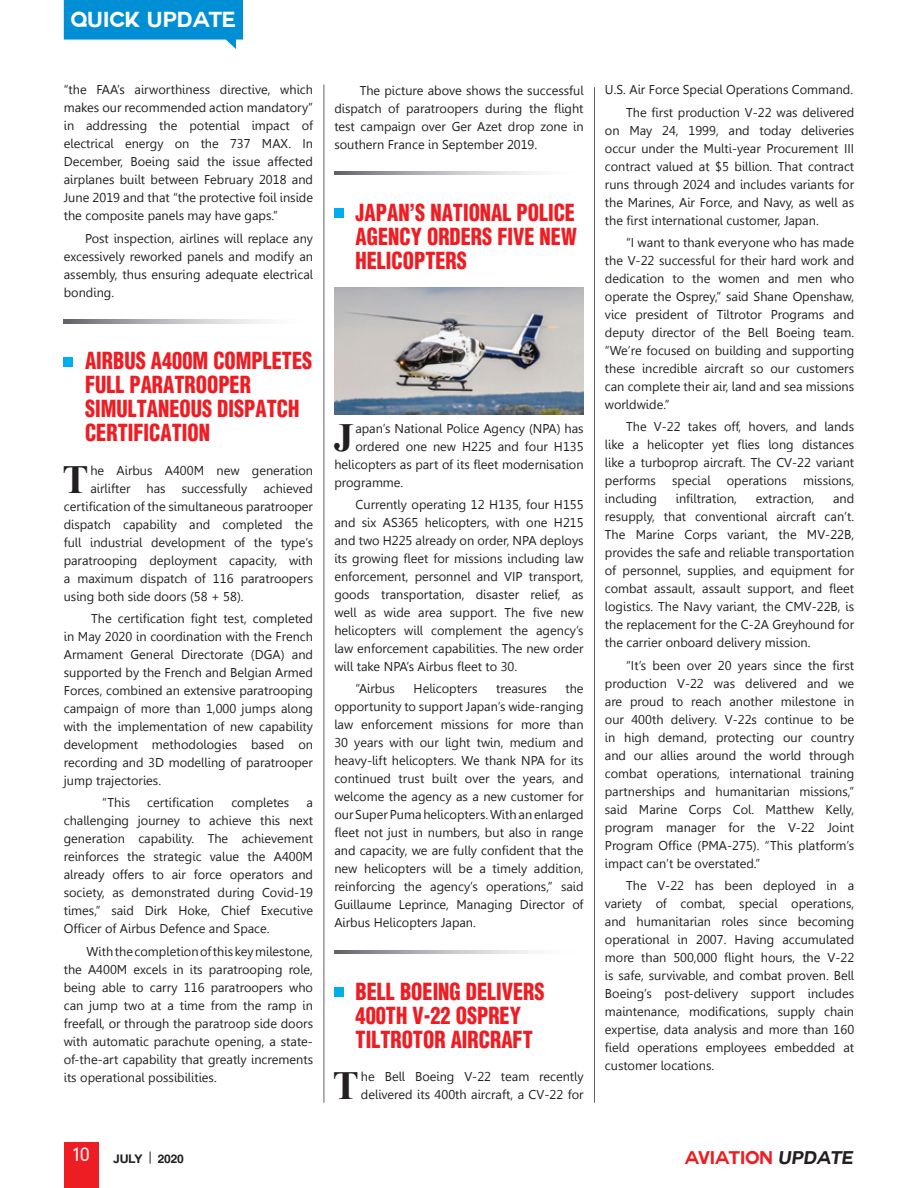
<style>
.page{position:relative;width:918px;height:1188px;background:#fff}
.page>*{position:absolute;margin:0;border:0;box-sizing:border-box;transform-origin:0 0}
.t1{font:700 39.9px "Times New Roman";color:#231f20}
.t2{font:900 condensed 22.5px/24px "Context Black Condensed S Si";color:#ee1d23;scale:.9 1}
.t3{font:700 21.3px "Couture";color:#fff}
.t4{font:700 18px "Couture";color:#ee1d23}
.t5{font:300 18px "Reducto Light S Si";color:#fff}
.t6{font:12.75px/18px "Gisha";color:#231f20;text-align:justify}
.t7{font:700 12px "Couture";color:#231f20}
.s1{font-style:italic;color:#231f20}
</style>
<div class="page">
<hr style="left:324px;top:85px;width:1px;height:1018px;background:#636366">
<hr style="left:594px;top:87px;width:1px;height:1016px;background:#636366">
<svg style="left:64px;top:0;width:179px;height:49px"></svg>
<svg style="left:64px;top:319px;width:202px;height:4px"></svg>
<div style="left:64px;top:357px;width:9px;height:9px;background:#00aeef"></div>
<svg style="left:334px;top:171px;width:203px;height:4px"></svg>
<div style="left:334px;top:209px;width:10px;height:9px;background:#00aeef"></div>
<img style="left:334px;top:287px;width:250px;height:128px">
<svg style="left:334px;top:950px;width:203px;height:4px"></svg>
<div style="left:334px;top:988px;width:10px;height:9px;background:#00aeef"></div>
<div style="left:64px;top:1143px;width:35px;height:45px;background:#ee1d23"></div>
<svg style="left:150px;top:1152px;width:1px;height:12px"></svg>
<h3 class="t3" style="left:71px;top:9px;width:167px">QUICK UPDATE</h3>
<p class="t6" style="left:64px;top:81px;width:251px">“the FAA’s airworthiness directive, which makes our recommended action mandatory” in addressing the potential impact of electrical energy on the 737 MAX. In December, Boeing said the issue affected airplanes built between February 2018 and June 2019 and that “the protective foil inside the composite panels may have gaps.”</p>
<p class="t6" style="left:64px;top:229px;width:251px;text-indent:21px">Post inspection, airlines will replace any excessively reworked panels and modify an assembly, thus ensuring adequate electrical bonding.</p>
<h2 class="t2" style="left:85px;top:349px;width:254px">AIRBUS A400M COMPLETES<br>FULL PARATROOPER<br>SIMULTANEOUS DISPATCH<br>CERTIFICATION</h2>
<h1 class="t1" style="left:62px;top:452px;width:28px">T</h1>
<p class="t6" style="left:90px;top:461px;width:224px">he Airbus A400M new generation airlifter</p>
<p class="t6" style="left:147px;top:479px;width:21px">has</p>
<p class="t6" style="left:182px;top:479px;width:67px">successfully</p>
<p class="t6" style="left:64px;top:479px;width:251px;text-indent:200px">achieved certification of the simultaneous paratrooper dispatch capability and completed the full industrial development of the type’s paratrooping deployment capacity, with a maximum dispatch of 116 paratroopers using both side doors (58 + 58).</p>
<p class="t6" style="left:64px;top:610px;width:251px;text-indent:27px">The certification fight test, completed in May 2020 in coordination with the French Armament General Directorate (DGA) and supported by the French and Belgian Armed Forces, combined an extensive paratrooping campaign of more than 1,000 jumps along with the implementation of new capability development methodologies based on recording and 3D modelling of paratrooper jump trajectories.</p>
<p class="t6" style="left:102px;top:794px;width:29px">“This</p>
<p class="t6" style="left:147px;top:794px;width:68px">certification</p>
<p class="t6" style="left:231px;top:794px;width:60px">completes</p>
<p class="t6" style="left:64px;top:794px;width:251px;text-indent:243px">a challenging journey to achieve this next generation capability. The achievement reinforces the strategic value the A400M already offers to air force operators and society, as demonstrated during Covid-19 times,” said Dirk Hoke, Chief Executive Officer of Airbus Defence and Space.</p>
<p class="t6" style="left:64px;top:942px;width:251px;text-indent:23px">With the completion of this key milestone, the A400M excels in its paratrooping role, being able to carry 116 paratroopers who can jump two at a time from the ramp in freefall, or through the paratroop side doors with automatic parachute opening, a state&shy;of-the-art capability that greatly increments its operational possibilities.</p>
<p class="t6" style="left:334px;top:81px;width:251px;text-indent:25px">The picture above shows the successful dispatch of paratroopers during the flight test campaign over Ger Azet drop zone in southern France in September 2019.</p>
<h2 class="t2" style="left:356px;top:201px;width:247px;text-align:justify">JAPAN’S NATIONAL POLICE AGENCY ORDERS FIVE NEW HELICOPTERS</h2>
<h1 class="t1" style="left:334px;top:410px;width:21px">J</h1>
<p class="t6" style="left:355px;top:420px;width:230px">apan’s National Police Agency (NPA) has</p>
<p class="t6" style="left:355px;top:438px;width:230px">ordered one new H225 and four H135</p>
<p class="t6" style="left:334px;top:456px;width:251px">helicopters as part of its fleet modernisation</p>
<p class="t6" style="left:334px;top:474px;width:71px">programme.</p>
<p class="t6" style="left:334px;top:496px;width:251px;text-indent:21px">Currently operating 12 H135, four H155 and six AS365 helicopters, with one H215 and two H225 already on order, NPA deploys its growing fleet for missions including law enforcement, personnel and VIP transport, goods transportation, disaster relief, as well as wide area support. The five new helicopters will complement the agency’s law enforcement capabilities. The new order will take NPA’s Airbus fleet to 30.</p>
<p class="t6" style="left:356px;top:680px;width:41px">“Airbus</p>
<p class="t6" style="left:414px;top:680px;width:65px">Helicopters</p>
<p class="t6" style="left:496px;top:680px;width:52px">treasures</p>
<p class="t6" style="left:334px;top:680px;width:251px;text-indent:231px">the opportunity to support Japan’s wide-ranging law enforcement missions for more than 30 years with our light twin, medium and heavy-lift helicopters. We thank NPA for its continued trust built over the years, and welcome the agency as a new customer for our Super Puma helicopters. With an enlarged fleet not just in numbers, but also in range and capacity, we are fully confident that the new helicopters will be a timely addition, reinforcing the agency’s operations,” said Guillaume Leprince, Managing Director of Airbus Helicopters Japan.</p>
<h2 class="t2" style="left:356px;top:980px;width:212px">BELL BOEING DELIVERS<br>400TH V-22 OSPREY<br>TILTROTOR AIRCRAFT</h2>
<h1 class="t1" style="left:333px;top:1059px;width:28px">T</h1>
<p class="t6" style="left:361px;top:1068px;width:224px">he Bell Boeing V-22 team recently delivered its 400th aircraft, a CV-22 for</p>
<p class="t6" style="left:605px;top:79px;width:251px;line-height:22.2px;text-align:right">U.S. Air Force Special Operations Command.<br>The first production V-22 was delivered</p>
<p class="t6" style="left:605px;top:121px;width:251px">on May 24, 1999, and today deliveries occur under the Multi-year Procurement III contract valued at $5 billion. That contract runs through 2024 and includes variants for the Marines, Air Force, and Navy, as well as the first international customer, Japan.</p>
<p class="t6" style="left:605px;top:234px;width:251px;text-indent:21px">“I want to thank everyone who has made the V-22 successful for their hard work and dedication to the women and men who operate the Osprey,” said Shane Openshaw, vice president of Tiltrotor Programs and deputy director of the Bell Boeing team. “We’re focused on building and supporting these incredible aircraft so our customers can complete their air, land and sea missions worldwide.”</p>
<p class="t6" style="left:605px;top:418px;width:251px;text-indent:21px">The V-22 takes off, hovers, and lands like a helicopter yet flies long distances like a turboprop aircraft. The CV-22 variant performs</p>
<p class="t6" style="left:672px;top:472px;width:40px">special</p>
<p class="t6" style="left:727px;top:472px;width:62px">operations</p>
<p class="t6" style="left:803px;top:472px;width:53px">missions,</p>
<p class="t6" style="left:605px;top:490px;width:54px">including</p>
<p class="t6" style="left:676px;top:490px;width:63px">infiltration,</p>
<p class="t6" style="left:756px;top:490px;width:60px">extraction,</p>
<p class="t6" style="left:605px;top:490px;width:251px;text-indent:228px">and resupply, that conventional aircraft can’t.<br>The Marine Corps variant, the MV-22B, provides the safe and reliable transportation of personnel, supplies, and equipment for combat assault, assault support, and fleet logistics. The Navy variant, the CMV-22B, is the replacement for the C-2A Greyhound for the carrier onboard delivery mission.</p>
<p class="t6" style="left:605px;top:656px;width:251px;text-indent:21px">“It’s been over 20 years since the first production V-22 was delivered and we are proud to reach another milestone in our 400th delivery. V-22s continue to be in high demand, protecting our country and our allies around the world through combat operations, international training partnerships and humanitarian missions,” said Marine Corps Col. Matthew Kelly, program manager for the V-22 Joint Program Office (PMA-275). “This platform’s impact can’t be overstated.”</p>
<p class="t6" style="left:605px;top:876px;width:251px;text-indent:21px">The V-22 has been deployed in a variety of combat, special operations, and humanitarian roles since becoming operational in 2007. Having accumulated more than 500,000 flight hours, the V-22 is safe, survivable, and combat proven. Bell Boeing’s post-delivery support includes maintenance, modifications, supply chain expertise, data analysis and more than 160 field operations employees embedded at customer locations.</p>
<h3 class="t5" style="left:73px;top:1143px;width:18px">10</h3>
<p class="t7" style="left:113px;top:1153px;width:31px">JULY</p>
<p class="t7" style="left:158px;top:1153px;width:28px">2020</p>
<h3 class="t4" style="left:685px;top:1149px;width:170px">AVIATION <span class="s1">UPDATE</span></h3>
</div>
